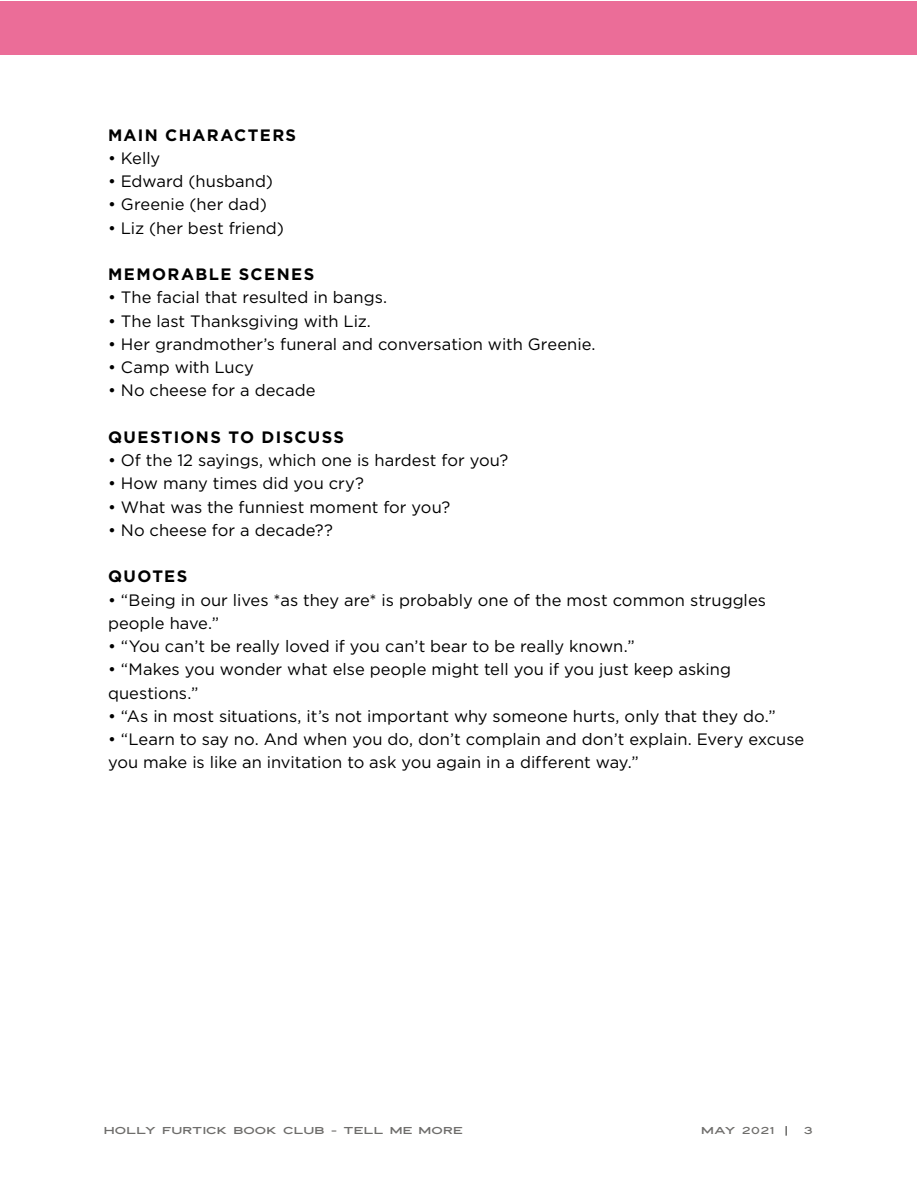
<style>
.page{position:relative;width:918px;height:1188px;background:#fff}
.page>*{position:absolute;margin:0;border:0;box-sizing:border-box;transform-origin:0 0}
.t1{font:16.5px/23.2px "Gotham";color:#000}
.t2{font:700 16.5px "Gotham";letter-spacing:.08em;color:#000}
.t3{font:9.75px "Modena Sans";letter-spacing:-.02em;color:#6e6d6b}
</style>
<div class="page">
<div style="left:0;top:1px;width:917px;height:54px;background:#eb6d98"></div>
<svg style="left:785px;top:1126px;width:2px;height:10px"></svg>
<p class="t2" style="left:108px;top:124px;width:190px">MAIN CHARACTERS</p>
<p class="t1" style="left:108px;top:146px;width:54px">• Kelly</p>
<p class="t1" style="left:108px;top:169px;width:167px">• Edward (husband)</p>
<p class="t1" style="left:108px;top:193px;width:161px">• Greenie (her dad)</p>
<p class="t1" style="left:108px;top:216px;width:177px">• Liz (her best friend)</p>
<p class="t2" style="left:108px;top:263px;width:208px">MEMORABLE SCENES</p>
<p class="t1" style="left:108px;top:286px;width:281px">• The facial that resulted in bangs.</p>
<p class="t1" style="left:108px;top:309px;width:265px">• The last Thanksgiving with Liz.</p>
<p class="t1" style="left:108px;top:332px;width:489px">• Her grandmother’s funeral and conversation with Greenie.</p>
<p class="t1" style="left:108px;top:355px;width:148px">• Camp with Lucy</p>
<p class="t1" style="left:108px;top:379px;width:209px">• No cheese for a decade</p>
<p class="t2" style="left:108px;top:426px;width:238px">QUESTIONS TO DISCUSS</p>
<p class="t1" style="left:108px;top:448px;width:402px">• Of the 12 sayings, which one is hardest for you?</p>
<p class="t1" style="left:108px;top:472px;width:257px">• How many times did you cry?</p>
<p class="t1" style="left:108px;top:495px;width:344px">• What was the funniest moment for you?</p>
<p class="t1" style="left:108px;top:518px;width:227px">• No cheese for a decade??</p>
<p class="t2" style="left:108px;top:566px;width:81px">QUOTES</p>
<p class="t1" style="left:108px;top:588px;width:660px">• “Being in our lives *as they are* is probably one of the most common struggles people have.”</p>
<p class="t1" style="left:108px;top:634px;width:528px">• “You can’t be really loved if you can’t bear to be really known.”</p>
<p class="t1" style="left:108px;top:658px;width:625px">• “Makes you wonder what else people might tell you if you just keep asking questions.”</p>
<p class="t1" style="left:108px;top:704px;width:669px">• “As in most situations, it’s not important why someone hurts, only that they do.”</p>
<p class="t1" style="left:108px;top:727px;width:698px">• “Learn to say no. And when you do, don’t complain and don’t explain. Every excuse you make is like an invitation to ask you again in a different way.”</p>
<p class="t3" style="left:104px;top:1124px;width:361px">HOLLY FURTICK BOOK CLUB - TELL ME MORE</p>
<p class="t3" style="left:701px;top:1124px;width:74px">MAY 2021</p>
<p class="t3" style="left:803px;top:1124px;width:11px">3</p>
</div>
